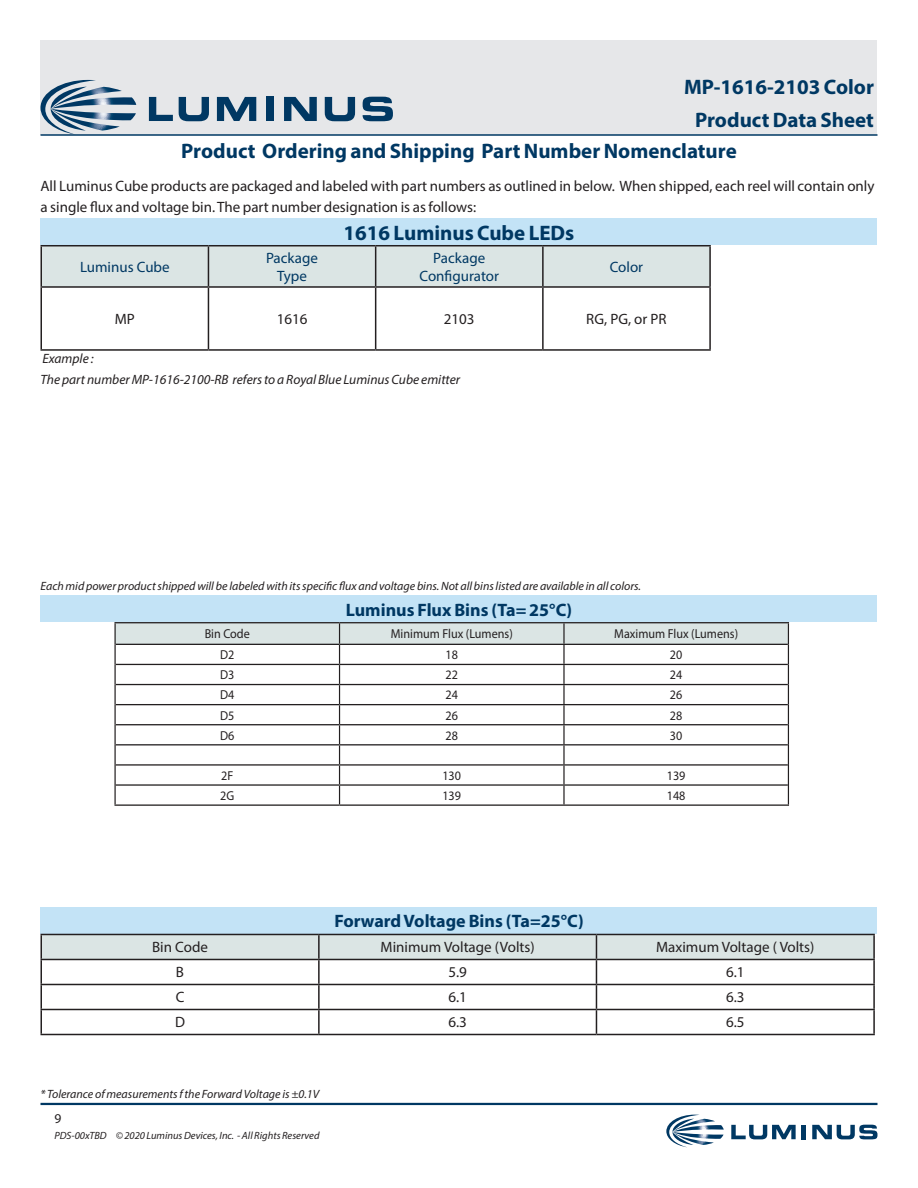
<style>
.page{position:relative;width:918px;height:1188px;background:#fff}
.page>*{position:absolute;margin:0;border:0;box-sizing:border-box;transform-origin:0 0}
.DS_Title1{font:700 21px "Myriad Pro";color:#003863}
.t1{font:700 18px "Myriad Pro";color:#003863}
.DS_Body{font:15px/21px "Myriad Pro";color:#231f20}
.t2{font:15px "Myriad Pro";color:#003863}
.t3{font:15px "Myriad Pro";color:#231f20}
.DS_Body-2{font:italic 13.5px "Myriad Pro";color:#231f20}
.zzFooterRight2{font:13.5px "Myriad Pro";color:#231f20}
.t4{font:12.9px "Myriad Pro";color:#231f20;scale:.94 1}
.t5{font:12.9px "Myriad Pro";color:#231f20;scale:.94 1}
.DS_Body-3{font:italic 12px "Myriad Pro";color:#231f20}
.zzFooterRight1{font:italic 10.5px "Myriad Pro";color:#231f20}
</style>
<div class="page">
<div style="left:40px;top:40px;width:838px;height:95px;background:#e6e7e9"></div>
<hr style="left:40px;top:1103px;width:838px;height:2px;background:#003863">
<hr style="left:40px;top:134px;width:838px;height:2px;background:#003863">
<div style="left:40px;top:218px;width:838px;height:27px;background:#c3e3f6"></div>
<svg style="left:666px;top:1115px;width:58px;height:32px"></svg>
<svg style="left:731px;top:1125px;width:65px;height:14px"></svg>
<hr style="left:802px;top:1125px;width:4px;height:14px;background:#003863">
<svg style="left:812px;top:1125px;width:65px;height:14px"></svg>
<div style="left:42px;top:246px;width:667px;height:40px;background:#dbe5e4"></div>
<hr style="left:40px;top:288px;width:2px;height:61px;background:#231f20">
<hr style="left:208px;top:288px;width:1px;height:61px;background:#231f20">
<hr style="left:375px;top:288px;width:1px;height:61px;background:#231f20">
<hr style="left:542px;top:288px;width:2px;height:61px;background:#231f20">
<hr style="left:709px;top:288px;width:2px;height:61px;background:#231f20">
<hr style="left:40px;top:349px;width:168px;height:2px;background:#231f20">
<hr style="left:208px;top:349px;width:168px;height:2px;background:#231f20">
<hr style="left:376px;top:349px;width:167px;height:2px;background:#231f20">
<hr style="left:543px;top:349px;width:168px;height:2px;background:#231f20">
<hr style="left:40px;top:245px;width:168px;height:1px;background:#231f20">
<hr style="left:40px;top:246px;width:2px;height:40px;background:#231f20">
<hr style="left:208px;top:245px;width:168px;height:1px;background:#231f20">
<hr style="left:208px;top:246px;width:1px;height:40px;background:#231f20">
<hr style="left:376px;top:245px;width:167px;height:1px;background:#231f20">
<hr style="left:375px;top:246px;width:1px;height:40px;background:#231f20">
<hr style="left:543px;top:245px;width:168px;height:1px;background:#231f20">
<hr style="left:542px;top:246px;width:2px;height:40px;background:#231f20">
<hr style="left:709px;top:246px;width:2px;height:40px;background:#231f20">
<hr style="left:40px;top:286px;width:168px;height:2px;background:#231f20">
<hr style="left:208px;top:286px;width:168px;height:2px;background:#231f20">
<hr style="left:376px;top:286px;width:167px;height:2px;background:#231f20">
<hr style="left:543px;top:286px;width:168px;height:2px;background:#231f20">
<div style="left:40px;top:907px;width:838px;height:27px;background:#c3e3f6"></div>
<div style="left:40px;top:596px;width:838px;height:26px;background:#c3e3f6"></div>
<hr style="left:114px;top:804px;width:226px;height:2px;background:#231f20">
<hr style="left:340px;top:804px;width:224px;height:2px;background:#231f20">
<hr style="left:564px;top:804px;width:225px;height:2px;background:#231f20">
<hr style="left:114px;top:622px;width:226px;height:1px;background:#231f20">
<hr style="left:340px;top:622px;width:224px;height:1px;background:#231f20">
<hr style="left:564px;top:622px;width:225px;height:1px;background:#231f20">
<svg style="left:114px;top:623px;width:675px;height:181px"></svg>
<hr style="left:40px;top:959px;width:279px;height:1px;background:#231f20">
<hr style="left:40px;top:960px;width:2px;height:24px;background:#231f20">
<hr style="left:596px;top:959px;width:279px;height:1px;background:#231f20">
<hr style="left:873px;top:960px;width:2px;height:24px;background:#231f20">
<hr style="left:40px;top:984px;width:279px;height:1px;background:#231f20">
<hr style="left:40px;top:985px;width:2px;height:24px;background:#231f20">
<hr style="left:596px;top:984px;width:279px;height:1px;background:#231f20">
<hr style="left:873px;top:985px;width:2px;height:24px;background:#231f20">
<hr style="left:40px;top:1009px;width:279px;height:1px;background:#231f20">
<hr style="left:40px;top:1010px;width:2px;height:24px;background:#231f20">
<hr style="left:596px;top:1009px;width:279px;height:1px;background:#231f20">
<hr style="left:873px;top:1010px;width:2px;height:24px;background:#231f20">
<hr style="left:40px;top:1034px;width:279px;height:1px;background:#231f20">
<hr style="left:319px;top:1034px;width:277px;height:1px;background:#231f20">
<hr style="left:596px;top:1034px;width:279px;height:1px;background:#231f20">
<hr style="left:40px;top:934px;width:279px;height:1px;background:#231f20">
<hr style="left:40px;top:935px;width:2px;height:24px;background:#231f20">
<hr style="left:596px;top:934px;width:279px;height:1px;background:#231f20">
<svg style="left:41px;top:934px;width:833px;height:100px"></svg>
<hr style="left:873px;top:935px;width:2px;height:24px;background:#231f20">
<svg style="left:40px;top:80px;width:96px;height:54px"></svg>
<svg style="left:149px;top:97px;width:24px;height:24px"></svg>
<svg style="left:179px;top:97px;width:30px;height:24px"></svg>
<svg style="left:217px;top:97px;width:39px;height:24px"></svg>
<div style="left:266px;top:97px;width:8px;height:24px;background:#003863"></div>
<svg style="left:284px;top:97px;width:33px;height:24px"></svg>
<svg style="left:325px;top:97px;width:30px;height:24px"></svg>
<svg style="left:363px;top:97px;width:30px;height:24px"></svg>
<p class="DS_Title1" style="left:684px;top:73px;width:191px">MP-1616-2103 Color</p>
<p class="DS_Title1" style="left:695px;top:106px;width:180px">Product Data Sheet</p>
<p class="DS_Title1" style="left:181px;top:137px;width:557px">Product Ordering and Shipping Part Number Nomenclature</p>
<p class="DS_Body" style="left:40px;top:175px;width:836px">All Luminus Cube products are packaged and labeled with part numbers as outlined in below. When shipped, each reel will contain only a single flux and voltage bin. The part number designation is as follows:</p>
<p class="DS_Title1" style="left:344px;top:219px;width:232px">1616 Luminus Cube LEDs</p>
<p class="t2" style="left:80px;top:258px;width:91px">Luminus Cube</p>
<p class="t2" style="left:266px;top:249px;width:53px">Package</p>
<p class="t2" style="left:277px;top:267px;width:31px">Type</p>
<p class="t2" style="left:433px;top:249px;width:53px">Package</p>
<p class="t2" style="left:419px;top:267px;width:81px">Configurator</p>
<p class="t2" style="left:610px;top:258px;width:35px">Color</p>
<p class="DS_Body" style="left:115px;top:308px;width:22px">MP</p>
<p class="DS_Body" style="left:277px;top:308px;width:32px">1616</p>
<p class="DS_Body" style="left:444px;top:308px;width:32px">2103</p>
<p class="DS_Body" style="left:586px;top:308px;width:82px">RG, PG, or PR</p>
<p class="DS_Body-2" style="left:42px;top:350px;width:53px">Example :</p>
<p class="DS_Body-2" style="left:40px;top:371px;width:421px">The part number MP-1616-2100-RB refers to a Royal Blue Luminus Cube emitter</p>
<p class="DS_Body-3" style="left:40px;top:578px;width:602px">Each mid power product shipped will be labeled with its specific flux and voltage bins. Not all bins listed are available in all colors.</p>
<p class="t1" style="left:346px;top:598px;width:228px">Luminus Flux Bins (Ta= 25°C)</p>
<p class="t4" style="left:205px;top:625px;width:50px">Bin Code</p>
<p class="t4" style="left:391px;top:625px;width:131px">Minimum Flux (Lumens)</p>
<p class="t4" style="left:614px;top:625px;width:133px">Maximum Flux (Lumens)</p>
<p class="t4" style="left:220px;top:647px;width:17px">D2</p>
<p class="t5" style="left:446px;top:647px;width:15px">18</p>
<p class="t5" style="left:670px;top:647px;width:15px">20</p>
<p class="t4" style="left:220px;top:667px;width:17px">D3</p>
<p class="t5" style="left:446px;top:667px;width:15px">22</p>
<p class="t5" style="left:670px;top:667px;width:15px">24</p>
<p class="t4" style="left:220px;top:687px;width:17px">D4</p>
<p class="t5" style="left:446px;top:687px;width:15px">24</p>
<p class="t5" style="left:670px;top:687px;width:15px">26</p>
<p class="t4" style="left:220px;top:707px;width:17px">D5</p>
<p class="t5" style="left:446px;top:707px;width:15px">26</p>
<p class="t5" style="left:670px;top:707px;width:15px">28</p>
<p class="t5" style="left:220px;top:727px;width:17px">D6</p>
<p class="t5" style="left:446px;top:727px;width:15px">28</p>
<p class="t5" style="left:670px;top:727px;width:15px">30</p>
<p class="t5" style="left:221px;top:768px;width:13px">2F</p>
<p class="t5" style="left:442px;top:768px;width:21px">130</p>
<p class="t5" style="left:667px;top:768px;width:21px">139</p>
<p class="t5" style="left:220px;top:788px;width:16px">2G</p>
<p class="t5" style="left:442px;top:788px;width:21px">139</p>
<p class="t5" style="left:667px;top:788px;width:21px">148</p>
<p class="t1" style="left:334px;top:909px;width:251px">Forward Voltage Bins (Ta=25°C)</p>
<p class="DS_Body" style="left:152px;top:936px;width:57px">Bin Code</p>
<p class="DS_Body" style="left:381px;top:936px;width:156px">Minimum Voltage (Volts)</p>
<p class="DS_Body" style="left:656px;top:936px;width:160px">Maximum Voltage ( Volts)</p>
<p class="DS_Body" style="left:176px;top:961px;width:10px">B</p>
<p class="t3" style="left:448px;top:962px;width:20px">5.9</p>
<p class="t3" style="left:726px;top:962px;width:20px">6.1</p>
<p class="t3" style="left:176px;top:987px;width:10px">C</p>
<p class="t3" style="left:448px;top:987px;width:20px">6.1</p>
<p class="t3" style="left:726px;top:987px;width:20px">6.3</p>
<p class="t3" style="left:175px;top:1012px;width:10px">D</p>
<p class="t3" style="left:448px;top:1012px;width:20px">6.3</p>
<p class="t3" style="left:726px;top:1012px;width:20px">6.5</p>
<p class="DS_Body-3" style="left:40px;top:1087px;width:280px">* Tolerance of measurements f the Forward Voltage is ±0.1V</p>
<p class="zzFooterRight2" style="left:54px;top:1110px;width:8px">9</p>
<p class="zzFooterRight1" style="left:54px;top:1129px;width:267px">PDS-00xTBD © 2020 Luminus Devices, Inc. - All Rights Reserved</p>
</div>
